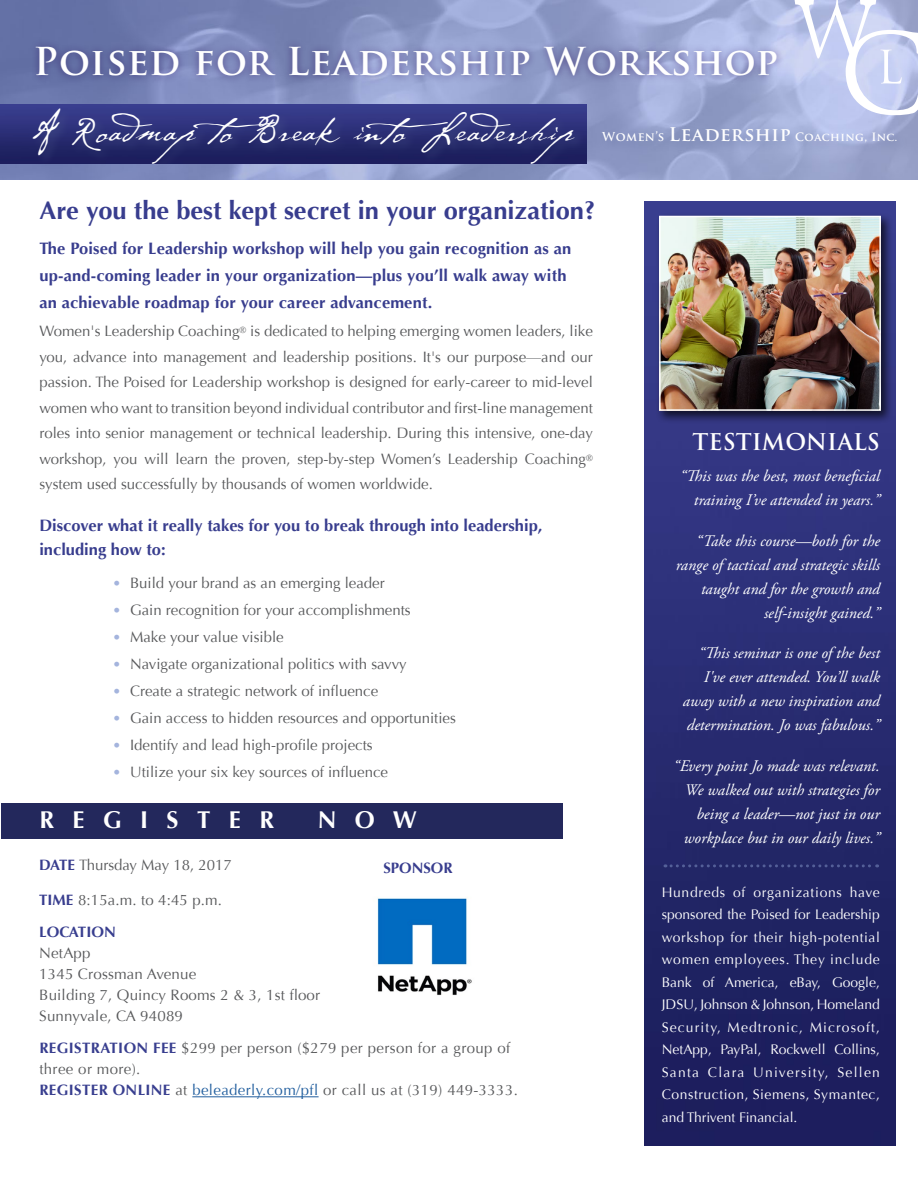
<style>
.page{position:relative;width:918px;height:1188px;background:#fff}
.page>*{position:absolute;margin:0;border:0;box-sizing:border-box;transform-origin:0 0}
.t1{font:39px "Cezanne";letter-spacing:.04em;color:#fff}
.t2{font:700 37.5px "Trajan Pro";letter-spacing:.02em;color:#fff}
.t3{font:700 25.5px "Optima";color:#383d8e}
.t4{font:700 24.3px "Optima";letter-spacing:.77em;color:#fff}
.t5{font:700 22.5px "Trajan Pro";color:#fff}
.t6{font:700 16.5px/27px "Optima";letter-spacing:.01em;color:#383d8e}
.t7{font:italic 16.2px/24px "Adobe Garamond Pro";color:#fff;text-align:right}
.t8{font:15px/25.5px "Optima";color:#58595b;text-align:justify}
.t9{font:15px/21px "Optima";letter-spacing:.025em;color:#58595b}
.t10{font:700 15px "Optima";color:#383e8f}
.t11{font:700 15px "Optima";color:#383d8e}
.t12{font:13.8px/22.5px "Optima";letter-spacing:.04em;color:#fff;text-align:justify}
.t13{font:700 11.25px "Trajan Pro";letter-spacing:.04em;color:#fff}
.s1{font-size:12px}
.s2{font-size:18.45px}
.s3{font-family:"Futura Std";font-weight:400;font-stretch:condensed}
.s4{font-family:"Trade Gothic LT Std Cn 18";font-size:13.5px;color:#a4b4dd}
.s5{font-weight:700;color:#383d8e}
.s6{font-weight:700;color:#383e8f}
.s7{color:#215e9e}
</style>
<div class="page">
<div style="left:1px;top:803px;width:561px;height:35px;background:#23285c"></div>
<img style="left:0;top:0;width:918px;height:180px">
<svg style="left:794px;top:0;width:124px;height:115px"></svg>
<div style="left:29px;top:39px;width:756px;height:45px;background:#260859;opacity:.51"></div>
<img style="left:644px;top:202px;width:252px;height:943px">
<div style="left:655px;top:212px;width:239px;height:212px;background:#000;opacity:.69"></div>
<img style="left:662px;top:219px;width:216px;height:189px">
<div style="left:659px;top:216px;width:222px;height:195px;border:2px solid #fff"></div>
<svg style="left:665px;top:864px;width:213px;height:3px"></svg>
<img style="left:0;top:105px;width:31px;height:58px">
<div style="left:600px;top:123px;width:309px;height:30px;background:#546292;opacity:.49"></div>
<div style="left:31px;top:105px;width:556px;height:70px;background:#546292;opacity:.49"></div>
<hr style="left:192px;top:1096px;width:127px;height:1px;background:#215e9e">
<img style="left:377px;top:898px;width:95px;height:97px">
<h2 class="t2" style="left:33px;top:38px;width:746px">Poised for Leadership Workshop</h2>
<h1 class="t1" style="left:31px;top:104px;width:570px">A Roadmapto Break into Leadership</h1>
<p class="t13" style="left:602px;top:130px;width:297px"><span class="s1">Women’s</span> <span class="s2">Leadership</span> Coaching, Inc<span class="s3">.</span></p>
<h3 class="t3" style="left:39px;top:196px;width:558px">Are you the best kept secret in your organization?</h3>
<p class="t6" style="left:39px;top:235px;width:534px">The Poised for Leadership workshop will help you gain recognition as an up-and-coming leader in your organization—plus you’ll walk away with an achievable roadmap for your career advancement.</p>
<p class="t8" style="left:39px;top:319px;width:555px">Women's Leadership Coaching<sup>®</sup> is dedicated to helping emerging women leaders, like you, advance into management and leadership positions. It's our purpose—and our passion. The Poised for Leadership workshop is designed for early-career to mid-level women who want to transition beyond individual contributor and first-line management roles into senior management or technical leadership. During this intensive, one-day workshop, you will learn the proven, step-by-step Women’s Leadership Coaching<sup>® </sup>system used successfully by thousands of women worldwide.</p>
<p class="t6" style="left:39px;top:514px;width:505px;line-height:24px">Discover what it really takes for you to break through into leadership, including how to:</p>
<p class="t8" style="left:114px;top:571px;width:273px"><span class="s4">•</span> Build your brand as an emerging leader</p>
<p class="t8" style="left:114px;top:598px;width:299px"><span class="s4">•</span> Gain recognition for your accomplishments</p>
<p class="t8" style="left:114px;top:625px;width:172px"><span class="s4">•</span> Make your value visible</p>
<p class="t8" style="left:114px;top:652px;width:295px"><span class="s4">•</span> Navigate organizational politics with savvy</p>
<p class="t8" style="left:114px;top:679px;width:266px"><span class="s4">•</span> Create a strategic network of influence</p>
<p class="t8" style="left:114px;top:706px;width:344px"><span class="s4">•</span> Gain access to hidden resources and opportunities</p>
<p class="t8" style="left:114px;top:733px;width:261px"><span class="s4">•</span> Identify and lead high-profile projects</p>
<p class="t8" style="left:114px;top:760px;width:276px"><span class="s4">•</span> Utilize your six key sources of influence</p>
<h3 class="t4" style="left:39px;top:806px;width:236px">REGISTER</h3>
<h3 class="t4" style="left:318px;top:806px;width:101px">NOW</h3>
<p class="t8" style="left:39px;top:853px;width:194px"><span class="s5">DATE</span> Thursday May 18, 2017</p>
<p class="t8" style="left:39px;top:887px;width:184px"><span class="s5">TIME</span> 8:15a.m. to 4:45 p.m.</p>
<p class="t11" style="left:383px;top:860px;width:71px">SPONSOR</p>
<p class="t10" style="left:39px;top:923px;width:78px">LOCATION</p>
<p class="t8" style="left:39px;top:942px;width:282px;line-height:21px;text-align:left">NetApp<br>1345 Crossman Avenue<br>Building 7, Quincy Rooms 2 &amp; 3, 1st floor<br>Sunnyvale, CA 94089</p>
<p class="t9" style="left:39px;top:1038px;width:480px"><span class="s6">REGISTRATION FEE</span> $299 per person ($279 per person for a group of three or more).<br><span class="s6">REGISTER ONLINE</span> at <span class="s7">beleaderly.com/pfl</span> or call us at (319) 449-3333.</p>
<h3 class="t5" style="left:693px;top:427px;width:189px">TESTIMONIALS</h3>
<p class="t7" style="left:680px;top:464px;width:201px">“This was the best, most beneficial training I’ve attended in years.”</p>
<p class="t7" style="left:676px;top:529px;width:205px">“Take this course—both for the range of tactical and strategic skills taught and for the growth and self-insight gained.”</p>
<p class="t7" style="left:683px;top:641px;width:198px">“This seminar is one of the best<br>I've ever attended. You’ll walk away with a new inspiration and determination. Jo was fabulous.”</p>
<p class="t7" style="left:674px;top:754px;width:208px">“Every point Jo made was relevant.<br>We walked out with strategies for being a leader—not just in our workplace but in our daily lives.”</p>
<p class="t12" style="left:662px;top:881px;width:220px">Hundreds of organizations have sponsored the Poised for Leadership workshop for their high-potential women employees. They include Bank of America, eBay, Google, JDSU, Johnson &amp; Johnson, Homeland Security, Medtronic, Microsoft, NetApp, PayPal, Rockwell Collins, Santa Clara University, Sellen Construction, Siemens, Symantec, and Thrivent Financial.</p>
</div>
